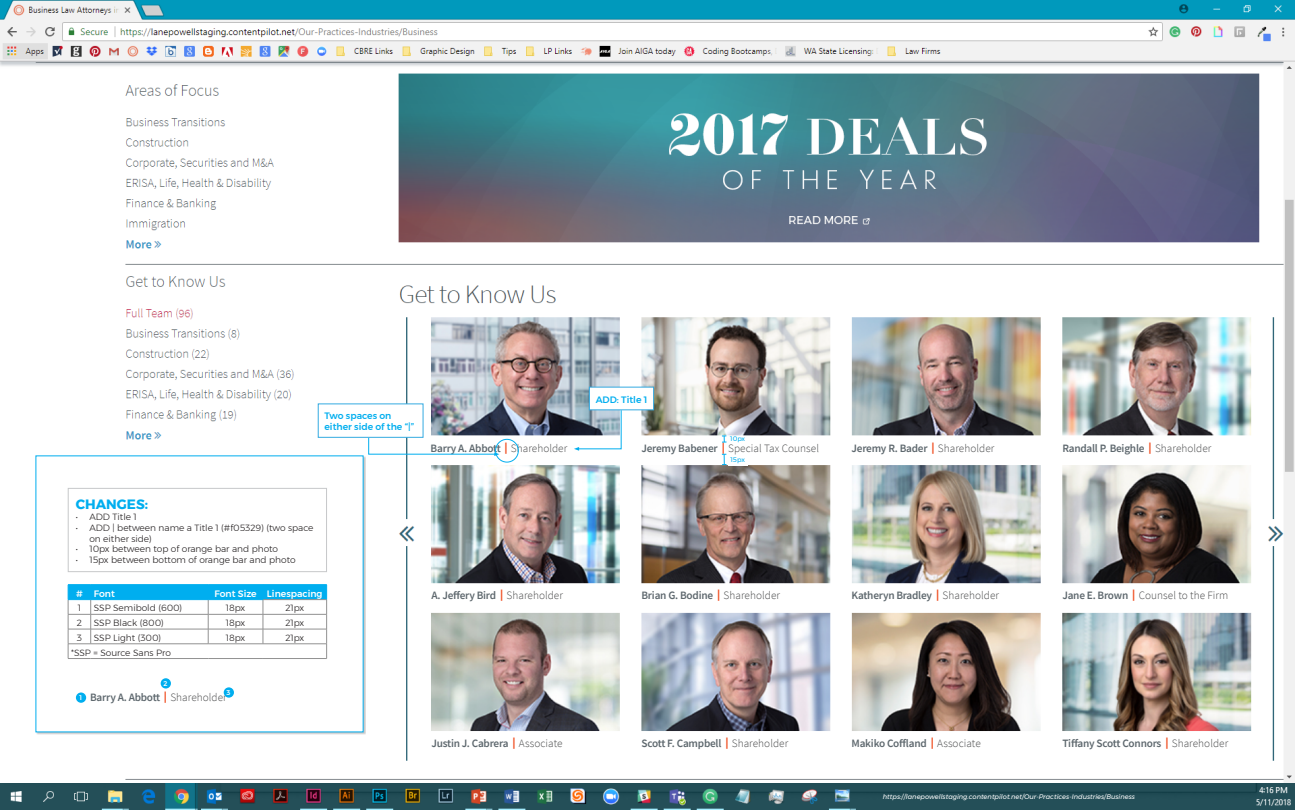
<style>
.page{position:relative;width:1295px;height:810px;background:#fff}
.page>*{position:absolute;margin:0;border:0;box-sizing:border-box;transform-origin:0 0}
.t1{font:700 13.5px "Montserrat";color:#00aeef}
.t2{font:600 11.25px "Source Sans Pro";letter-spacing:-.02em;color:#5e686e}
.t3{font:300 11.25px "Source Sans Pro";letter-spacing:.005em;color:#4b4c4d}
.t4{font:500 9.23px/11.1px "Montserrat";color:#00aeef}
.t5{font:500 9.23px "Montserrat";color:#fff}
.t6{font:300 9px/10.8px "Montserrat";color:#231f20}
.t7{font:500 6.75px "Montserrat";color:#fff}
.t8{font:italic 6.6px "Montserrat";color:#fff}
.t9{font:6.6px "Montserrat";color:#00aeef}
.s1{font-weight:900;color:#f05024}
.s2{font-weight:300;color:#4b4c4d}
.s3{font-weight:600;color:#5e686e}
</style>
<div class="page">
<img style="left:0;top:1px;width:1294px;height:808px">
<div style="left:36px;top:455px;width:327px;height:277px;background:#fff"></div>
<div style="left:422px;top:437px;width:834px;height:22px;background:#fff"></div>
<div style="left:422px;top:590px;width:834px;height:21px;background:#fff"></div>
<div style="left:422px;top:737px;width:834px;height:21px;background:#fff"></div>
<svg style="left:317px;top:403px;width:182px;height:53px"></svg>
<svg style="left:574px;top:386px;width:80px;height:64px"></svg>
<hr style="left:0;top:0;width:1294px;height:1px;background:#1c9da7">
<div style="left:495px;top:439px;width:23px;height:23px;border:1px solid #00aeef;border-radius:50%"></div>
<div style="left:76px;top:692px;width:10px;height:10px;background:#00aeef;border-radius:50%"></div>
<div style="left:161px;top:678px;width:10px;height:10px;background:#00aeef;border-radius:50%"></div>
<div style="left:224px;top:687px;width:10px;height:10px;background:#00aeef;border-radius:50%"></div>
<svg style="left:68px;top:584px;width:259px;height:75px"></svg>
<hr style="left:91px;top:599px;width:117px;height:1px;background:#00aeef">
<hr style="left:208px;top:599px;width:55px;height:1px;background:#00aeef">
<div style="left:68px;top:488px;width:259px;height:83px;border:1px solid #c7c8ca"></div>
<svg style="left:722px;top:453px;width:4px;height:12px"></svg>
<svg style="left:722px;top:435px;width:4px;height:7px"></svg>
<div style="left:728px;top:456px;width:19px;height:9px;background:#fff"></div>
<p class="t4" style="left:324px;top:410px;width:91px">Two spaces on either side of the “|”</p>
<p class="t1" style="left:76px;top:493px;width:74px">CHANGES:</p>
<p class="t6" style="left:76px;top:511px;width:62px">• ADD Title 1</p>
<p class="t6" style="left:89px;top:522px;width:226px;text-indent:-14px">• ADD | between name a Title 1 (#f05329) (two space on either side)</p>
<p class="t6" style="left:76px;top:543px;width:204px">• 10px between top of orange bar and photo</p>
<p class="t6" style="left:76px;top:554px;width:221px">• 15px between bottom of orange bar and photo</p>
<p class="t5" style="left:76px;top:586px;width:8px">#</p>
<p class="t5" style="left:94px;top:586px;width:23px">Font</p>
<p class="t5" style="left:214px;top:586px;width:44px">Font Size</p>
<p class="t5" style="left:267px;top:586px;width:57px">Linespacing</p>
<p class="t6" style="left:78px;top:602px;width:5px">1</p>
<p class="t6" style="left:94px;top:602px;width:90px">SSP Semibold (600)</p>
<p class="t6" style="left:226px;top:602px;width:21px">18px</p>
<p class="t6" style="left:285px;top:602px;width:20px">21px</p>
<p class="t6" style="left:77px;top:617px;width:7px">2</p>
<p class="t6" style="left:94px;top:617px;width:72px">SSP Black (800)</p>
<p class="t6" style="left:226px;top:617px;width:21px">18px</p>
<p class="t6" style="left:285px;top:617px;width:20px">21px</p>
<p class="t6" style="left:77px;top:631px;width:7px">3</p>
<p class="t6" style="left:94px;top:631px;width:69px">SSP Light (300)</p>
<p class="t6" style="left:226px;top:631px;width:21px">18px</p>
<p class="t6" style="left:285px;top:631px;width:20px">21px</p>
<p class="t6" style="left:71px;top:646px;width:101px">*SSP = Source Sans Pro</p>
<p class="t7" style="left:164px;top:677px;width:5px">2</p>
<p class="t7" style="left:227px;top:686px;width:6px">3</p>
<p class="t7" style="left:79px;top:691px;width:4px">1</p>
<p class="t2" style="left:90px;top:689px;width:138px">Barry A. Abbott <span class="s1">|</span> <span class="s2">Shareholder</span></p>
<p class="t4" style="left:595px;top:394px;width:53px">ADD: Title 1</p>
<p class="t9" style="left:730px;top:433px;width:16px">10px</p>
<p class="t2" style="left:430px;top:440px;width:138px">Barry A. Abbott <span class="s1">|</span> <span class="s2">Shareholder</span></p>
<p class="t2" style="left:851px;top:440px;width:144px">Jeremy R. Bader <span class="s1">|</span> <span class="s2">Shareholder</span></p>
<p class="t2" style="left:1062px;top:440px;width:151px">Randall P. Beighle <span class="s1">|</span> <span class="s2">Shareholder</span></p>
<p class="t3" style="left:641px;top:441px;width:179px"><span class="s3">Jeremy Babener</span> <span class="s1">|</span> Special Tax Counsel</p>
<p class="t9" style="left:730px;top:454px;width:16px">15px</p>
<p class="t2" style="left:431px;top:587px;width:133px">A. Jeffery Bird <span class="s1">|</span> <span class="s2">Shareholder</span></p>
<p class="t2" style="left:851px;top:587px;width:149px">Katheryn Bradley <span class="s1">|</span> <span class="s2">Shareholder</span></p>
<p class="t2" style="left:641px;top:587px;width:140px">Brian G. Bodine <span class="s1">|</span> <span class="s2">Shareholder</span></p>
<p class="t3" style="left:1062px;top:588px;width:167px"><span class="s3">Jane E. Brown</span> <span class="s1">|</span> Counsel to the Firm</p>
<p class="t2" style="left:431px;top:735px;width:133px">Justin J. Cabrera <span class="s1">|</span> <span class="s2">Associate</span></p>
<p class="t2" style="left:641px;top:735px;width:148px">Scott F. Campbell <span class="s1">|</span> <span class="s2">Shareholder</span></p>
<p class="t2" style="left:851px;top:735px;width:131px">Makiko Coffland <span class="s1">|</span> <span class="s2">Associate</span></p>
<p class="t2" style="left:1062px;top:735px;width:167px">Tiffany Scott Connors <span class="s1">|</span> <span class="s2">Shareholder</span></p>
<p class="t8" style="left:883px;top:791px;width:254px">https://lanepowellstaging.contentpilot.net/Our-Practices-Industries/Business</p>
</div>
